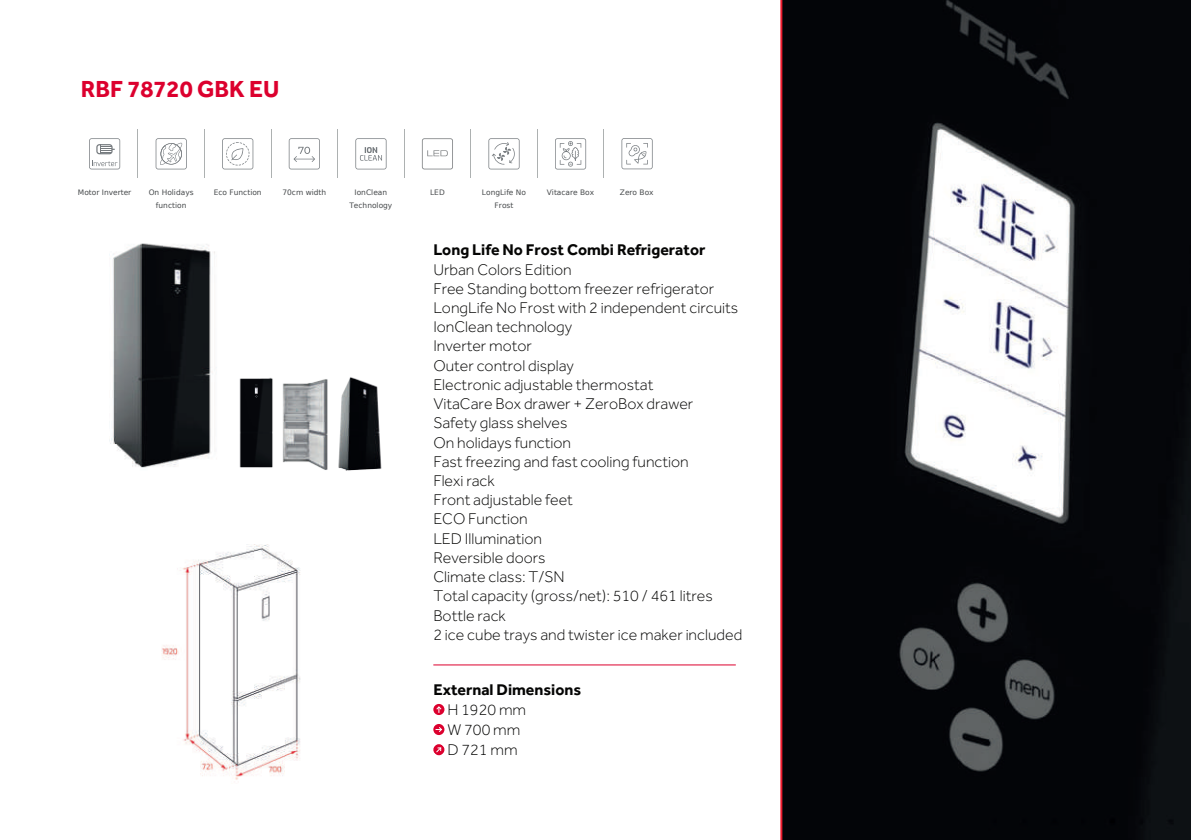
<style>
.page{position:relative;width:1191px;height:840px;background:#fff}
.page>*{position:absolute;margin:0;border:0;box-sizing:border-box;transform-origin:0 0}
.t1{font:700 24px "Effra";color:#dc002e}
.t2{font:300 16px/19.2px "Effra";color:#050504}
.t3{font:700 16px "Effra";color:#050504}
.t4{font:7.4px/13px "DejaVu Sans";color:#494c4e;text-align:center}
</style>
<div class="page">
<hr style="left:433px;top:664px;width:303px;height:1px;background:#dc002e">
<svg style="left:433px;top:703px;width:11px;height:11px"></svg>
<svg style="left:435px;top:705px;width:7px;height:7px"></svg>
<svg style="left:433px;top:723px;width:11px;height:11px"></svg>
<svg style="left:435px;top:725px;width:8px;height:7px"></svg>
<svg style="left:433px;top:744px;width:12px;height:11px"></svg>
<svg style="left:780px;top:0;width:411px;height:839px;background:#292a2d"></svg>
<img style="left:109px;top:243px;width:106px;height:225px">
<img style="left:350px;top:377px;width:32px;height:94px">
<img style="left:155px;top:366px;width:195px;height:105px">
<hr style="left:138px;top:129px;width:1px;height:49px;background:#adb1b1">
<svg style="left:89px;top:138px;width:31px;height:31px"></svg>
<hr style="left:204px;top:129px;width:1px;height:49px;background:#adb1b1">
<svg style="left:156px;top:138px;width:31px;height:31px"></svg>
<hr style="left:271px;top:129px;width:1px;height:49px;background:#adb1b1">
<svg style="left:222px;top:138px;width:31px;height:31px"></svg>
<hr style="left:337px;top:129px;width:1px;height:49px;background:#adb1b1">
<svg style="left:289px;top:138px;width:31px;height:31px"></svg>
<hr style="left:404px;top:129px;width:1px;height:49px;background:#adb1b1">
<svg style="left:355px;top:138px;width:31px;height:31px"></svg>
<hr style="left:470px;top:129px;width:1px;height:49px;background:#adb1b1">
<svg style="left:422px;top:138px;width:31px;height:31px"></svg>
<hr style="left:537px;top:129px;width:1px;height:49px;background:#adb1b1">
<svg style="left:488px;top:138px;width:31px;height:31px"></svg>
<hr style="left:603px;top:129px;width:1px;height:49px;background:#adb1b1">
<svg style="left:555px;top:138px;width:31px;height:31px"></svg>
<svg style="left:621px;top:138px;width:31px;height:31px"></svg>
<img style="left:162px;top:544px;width:139px;height:236px">
<h1 class="t1" style="left:81px;top:74px;width:200px">RBF 78720 GBK EU</h1>
<p class="t4" style="left:78px;top:185px;width:55px">Motor Inverter</p>
<p class="t4" style="left:149px;top:185px;width:46px">On Holidays function</p>
<p class="t4" style="left:214px;top:185px;width:49px">Eco Function</p>
<p class="t4" style="left:282px;top:185px;width:45px">70cm width</p>
<p class="t4" style="left:349px;top:185px;width:45px">IonClean<br>Technology</p>
<p class="t4" style="left:430px;top:185px;width:16px">LED</p>
<p class="t4" style="left:482px;top:185px;width:46px">LongLife No<br>Frost</p>
<p class="t4" style="left:547px;top:185px;width:49px">Vitacare Box</p>
<p class="t4" style="left:620px;top:185px;width:35px">Zero Box</p>
<p class="t3" style="left:433px;top:239px;width:274px">Long Life No Frost Combi Refrigerator</p>
<p class="t2" style="left:433px;top:259px;width:310px">Urban Colors Edition<br>Free Standing bottom freezer refrigerator<br>LongLife No Frost with 2 independent circuits<br>IonClean technology<br>Inverter motor<br>Outer control display<br>Electronic adjustable thermostat<br>VitaCare Box drawer + ZeroBox drawer<br>Safety glass shelves<br>On holidays function<br>Fast freezing and fast cooling function<br>Flexi rack<br>Front adjustable feet<br>ECO Function<br>LED Illumination<br>Reversible doors<br>Climate class: T/SN<br>Total capacity (gross/net): 510 / 461 litres<br>Bottle rack<br>2 ice cube trays and twister ice maker included</p>
<p class="t3" style="left:433px;top:679px;width:149px">External Dimensions</p>
<p class="t2" style="left:447px;top:699px;width:80px;line-height:20px">H 1920 mm<br>W 700 mm<br>D 721 mm</p>
</div>
